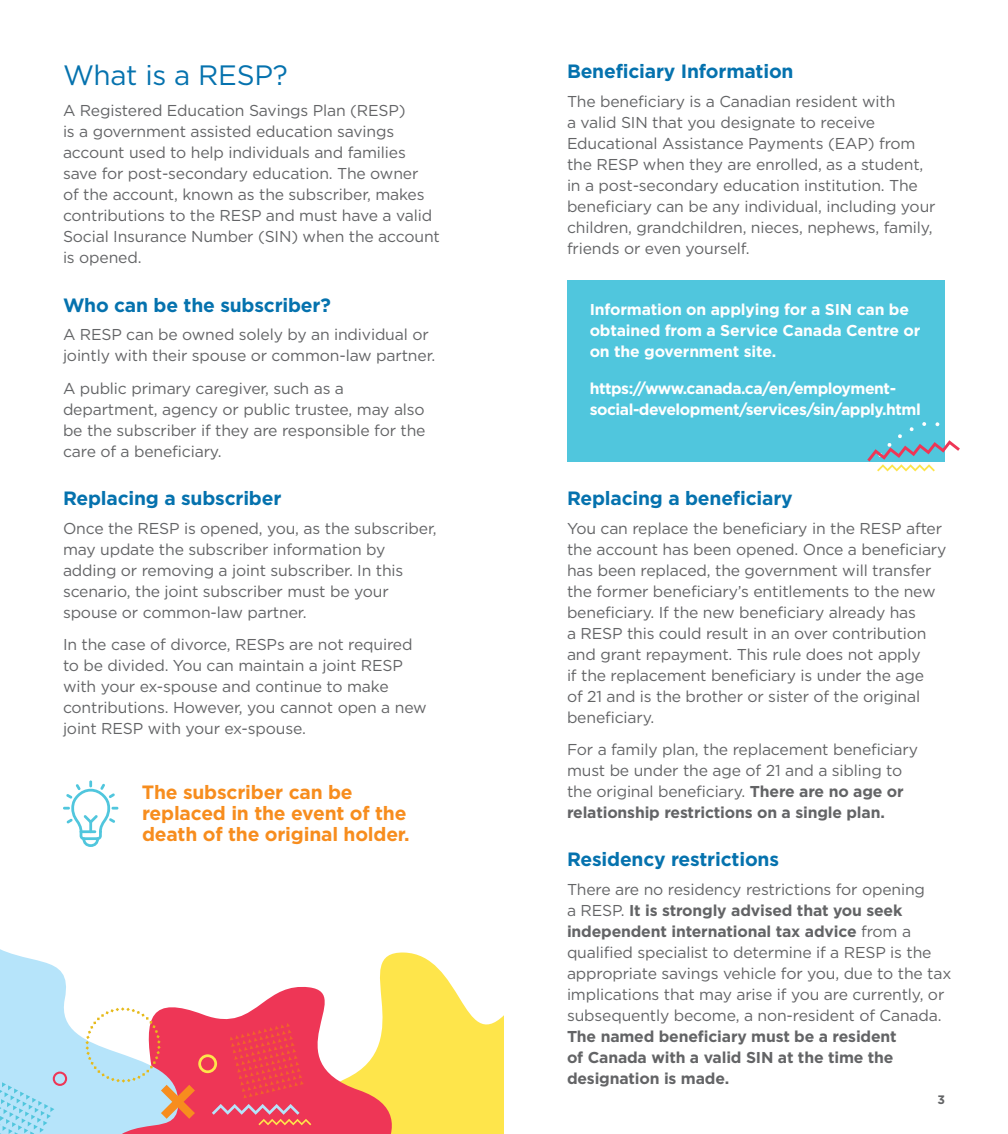
<style>
.page{position:relative;width:1008px;height:1134px;background:#fff}
.page>*{position:absolute;margin:0;border:0;box-sizing:border-box;transform-origin:0 0}
.t1{font:28px "Gotham";letter-spacing:-.01em;color:#0572ae}
.t2{font:700 19.25px "Gotham";letter-spacing:-.01em;color:#0572ae}
.t3{font:700 19.25px/21px "Gotham";letter-spacing:-.01em;color:#f78d1e}
.t4{font:15.75px/21px "Gotham";letter-spacing:-.01em;color:#636466}
.t5{font:700 15.75px/21px "Gotham";letter-spacing:-.02em;color:#fff}
.t6{font:700 15.75px/21px "Gotham";letter-spacing:-.01em;color:#636466}
.t7{font:700 12.25px "Gotham";color:#636466}
.s1{font-weight:700}
</style>
<div class="page">
<div style="left:567px;top:280px;width:378px;height:181px;background:#50c6dd"></div>
<svg style="left:865px;top:422px;width:95px;height:50px"></svg>
<svg style="left:63px;top:780px;width:55px;height:67px"></svg>
<svg style="left:0;top:949px;width:504px;height:185px"></svg>
<h1 class="t1" style="left:63px;top:58px;width:226px">What is a RESP?</h1>
<p class="t4" style="left:63px;top:100px;width:378px">A Registered Education Savings Plan (RESP)<br>is a government assisted education savings account used to help individuals and families save for post-secondary education. The owner<br>of the account, known as the subscriber, makes contributions to the RESP and must have a valid Social Insurance Number (SIN) when the account is opened.</p>
<p class="t2" style="left:63px;top:292px;width:269px">Who can be the subscriber?</p>
<p class="t4" style="left:63px;top:324px;width:374px">A RESP can be owned solely by an individual or jointly with their spouse or common-law partner.</p>
<p class="t4" style="left:63px;top:377px;width:364px">A public primary caregiver, such as a department, agency or public trustee, may also be the subscriber if they are responsible for the care of a beneficiary.</p>
<p class="t2" style="left:63px;top:485px;width:220px">Replacing a subscriber</p>
<p class="t4" style="left:63px;top:517px;width:375px">Once the RESP is opened, you, as the subscriber, may update the subscriber information by adding or removing a joint subscriber. In this scenario, the joint subscriber must be your spouse or common-law partner.</p>
<p class="t4" style="left:63px;top:634px;width:365px">In the case of divorce, RESPs are not required to be divided. You can maintain a joint RESP with your ex-spouse and continue to make contributions. However, you cannot open a new joint RESP with your ex-spouse.</p>
<p class="t3" style="left:142px;top:781px;width:269px">The subscriber can be replaced in the event of the death of the original holder.</p>
<p class="t2" style="left:567px;top:59px;width:228px">Beneficiary Information</p>
<p class="t4" style="left:567px;top:91px;width:370px">The beneficiary is a Canadian resident with<br>a valid SIN that you designate to receive Educational Assistance Payments (EAP) from the RESP when they are enrolled, as a student, in a post-secondary education institution. The beneficiary can be any individual, including your children, grandchildren, nieces, nephews, family, friends or even yourself.</p>
<p class="t5" style="left:590px;top:299px;width:332px">Information on applying for a SIN can be obtained from a Service Canada Centre or on the government site.</p>
<p class="t5" style="left:590px;top:378px;width:333px">https://www.canada.ca/en/employment&shy;social-development/services/sin/apply.html</p>
<p class="t2" style="left:567px;top:486px;width:227px">Replacing a beneficiary</p>
<p class="t4" style="left:567px;top:518px;width:381px">You can replace the beneficiary in the RESP after the account has been opened. Once a beneficiary has been replaced, the government will transfer the former beneficiary’s entitlements to the new beneficiary. If the new beneficiary already has<br>a RESP this could result in an over contribution and grant repayment. This rule does not apply<br>if the replacement beneficiary is under the age<br>of 21 and is the brother or sister of the original beneficiary.</p>
<p class="t4" style="left:567px;top:739px;width:353px">For a family plan, the replacement beneficiary must be under the age of 21 and a sibling to the original beneficiary. <span class="s1">There are no age or relationship restrictions on a single plan.</span></p>
<p class="t2" style="left:567px;top:847px;width:214px">Residency restrictions</p>
<p class="t4" style="left:567px;top:879px;width:386px">There are no residency restrictions for opening<br>a RESP. <span class="s1">It is strongly advised that you seek independent international tax advice</span> from a qualified specialist to determine if a RESP is the appropriate savings vehicle for you, due to the tax implications that may arise if you are currently, or subsequently become, a non-resident of Canada.</p>
<p class="t6" style="left:567px;top:1026px;width:331px">The named beneficiary must be a resident of Canada with a valid SIN at the time the designation is made.</p>
<p class="t7" style="left:937px;top:1091px;width:9px">3</p>
</div>
